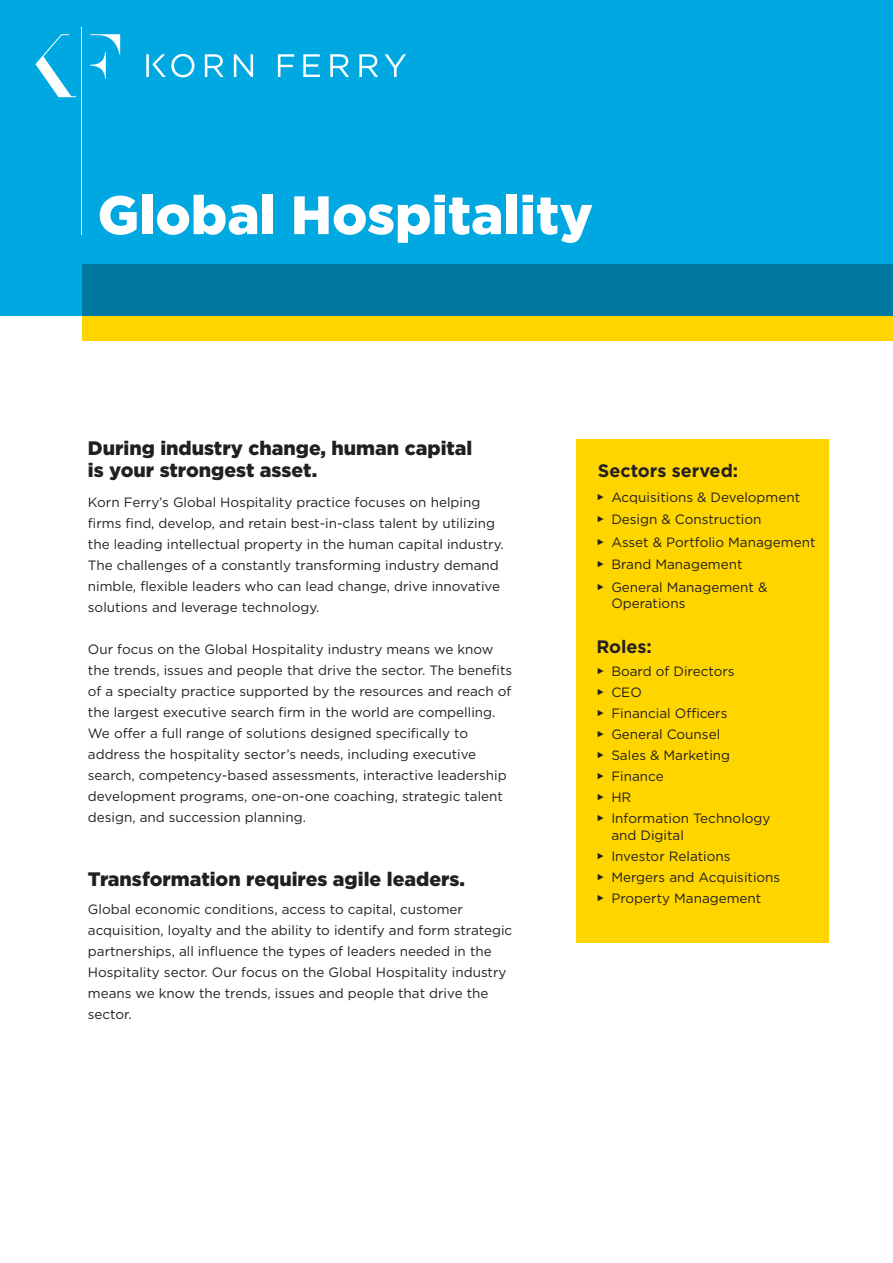
<style>
.page{position:relative;width:893px;height:1263px;background:#fff}
.page>*{position:absolute;margin:0;border:0;box-sizing:border-box;transform-origin:0 0}
.t1{font:900 54px "Gotham";color:#fff}
.t2{font:900 19.5px "Gotham";color:#231f20}
.t3{font:700 18px "Gotham";color:#231f20}
.t4{font:13.5px/21px "Gotham";color:#231f20}
.t5{font:6px "AAA Unive New Com Pi";color:#231f20}
</style>
<div class="page">
<div style="left:82px;top:303px;width:811px;height:38px;background:#ffd500"></div>
<div style="left:0;top:0;width:893px;height:316px;background:#00a8e2"></div>
<div style="left:576px;top:439px;width:253px;height:503px;background:#ffd500"></div>
<svg style="left:146px;top:54px;width:260px;height:23px"></svg>
<svg style="left:35px;top:27px;width:85px;height:207px"></svg>
<div style="left:82px;top:265px;width:811px;height:51px;background:#0077a0"></div>
<p class="t1" style="left:98px;top:178px;width:497px">Global Hospitality</p>
<p class="t2" style="left:88px;top:434px;width:386px">During industry change, human capital</p>
<p class="t2" style="left:88px;top:457px;width:231px">is your strongest asset.</p>
<p class="t4" style="left:88px;top:491px;width:394px">Korn Ferry’s Global Hospitality practice focuses on helping</p>
<p class="t4" style="left:88px;top:512px;width:409px">firms find, develop, and retain best-in-class talent by utilizing</p>
<p class="t4" style="left:88px;top:533px;width:417px">the leading intellectual property in the human capital industry.<br>The challenges of a constantly transforming industry demand nimble, flexible leaders who can lead change, drive innovative solutions and leverage technology.</p>
<p class="t4" style="left:88px;top:638px;width:426px">Our focus on the Global Hospitality industry means we know the trends, issues and people that drive the sector. The benefits of a specialty practice supported by the resources and reach of the largest executive search firm in the world are compelling.<br>We offer a full range of solutions designed specifically to address the hospitality sector’s needs, including executive search, competency-based assessments, interactive leadership development programs, one-on-one coaching, strategic talent design, and succession planning.</p>
<p class="t2" style="left:88px;top:865px;width:379px">Transformation requires agile leaders.</p>
<p class="t4" style="left:88px;top:898px;width:426px">Global economic conditions, access to capital, customer acquisition, loyalty and the ability to identify and form strategic partnerships, all influence the types of leaders needed in the Hospitality sector. Our focus on the Global Hospitality industry means we know the trends, issues and people that drive the sector.</p>
<p class="t3" style="left:598px;top:459px;width:142px">Sectors served:</p>
<p class="t5" style="left:598px;top:493px;width:7px">©</p>
<p class="t4" style="left:611px;top:486px;width:190px">Acquisitions &amp; Development</p>
<p class="t5" style="left:598px;top:516px;width:7px">©</p>
<p class="t4" style="left:611px;top:509px;width:152px">Design &amp; Construction</p>
<p class="t5" style="left:598px;top:538px;width:7px">©</p>
<p class="t4" style="left:611px;top:531px;width:206px">Asset &amp; Portfolio Management</p>
<p class="t5" style="left:598px;top:561px;width:7px">©</p>
<p class="t4" style="left:611px;top:554px;width:133px">Brand Management</p>
<p class="t5" style="left:598px;top:583px;width:7px">©</p>
<p class="t4" style="left:611px;top:579px;width:158px;line-height:16.5px">General Management &amp;<br>Operations</p>
<p class="t3" style="left:596px;top:634px;width:57px">Roles:</p>
<p class="t5" style="left:598px;top:667px;width:7px">©</p>
<p class="t4" style="left:611px;top:661px;width:125px">Board of Directors</p>
<p class="t5" style="left:598px;top:688px;width:7px">©</p>
<p class="t4" style="left:611px;top:682px;width:32px">CEO</p>
<p class="t5" style="left:598px;top:709px;width:7px">©</p>
<p class="t4" style="left:611px;top:703px;width:118px">Financial Officers</p>
<p class="t5" style="left:598px;top:730px;width:7px">©</p>
<p class="t4" style="left:611px;top:724px;width:110px">General Counsel</p>
<p class="t5" style="left:598px;top:751px;width:7px">©</p>
<p class="t4" style="left:611px;top:745px;width:120px">Sales &amp; Marketing</p>
<p class="t5" style="left:598px;top:772px;width:7px">©</p>
<p class="t4" style="left:611px;top:766px;width:54px">Finance</p>
<p class="t5" style="left:598px;top:793px;width:7px">©</p>
<p class="t4" style="left:611px;top:787px;width:22px">HR</p>
<p class="t5" style="left:598px;top:814px;width:7px">©</p>
<p class="t4" style="left:611px;top:808px;width:161px">Information Technology</p>
<p class="t4" style="left:611px;top:824px;width:74px">and Digital</p>
<p class="t5" style="left:598px;top:852px;width:7px">©</p>
<p class="t4" style="left:611px;top:845px;width:121px">Investor Relations</p>
<p class="t5" style="left:598px;top:873px;width:7px">©</p>
<p class="t4" style="left:611px;top:866px;width:171px">Mergers and Acquisitions</p>
<p class="t5" style="left:598px;top:894px;width:7px">©</p>
<p class="t4" style="left:611px;top:887px;width:152px">Property Management</p>
</div>
